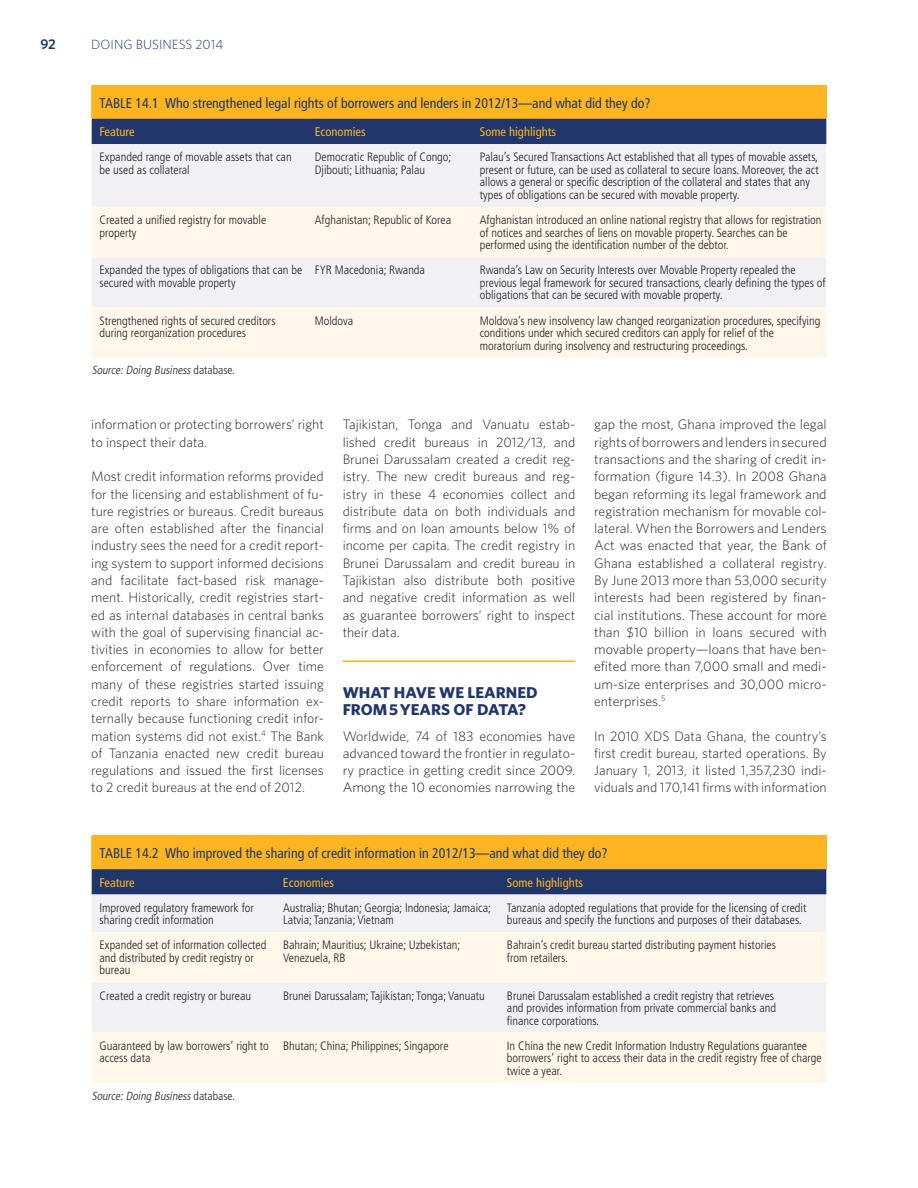
<style>
.page{position:relative;width:918px;height:1188px;background:#fff}
.page>*{position:absolute;margin:0;border:0;box-sizing:border-box;transform-origin:0 0}
.t1{font:700 15.75px/17.2px "Whitney";color:#21376c;scale:1.04 1}
.t2{font:condensed 14.1px "Frutiger";color:#21376c}
.t3{font:600 14.1px "Whitney";color:#21376c}
.t4{font:300 13.8px/17.2px "Whitney";color:#231f20;text-align:justify}
.t5{font:300 13.35px "Whitney";color:#21376c}
.t6{font:condensed 12.6px "Frutiger";color:#fcb521}
.t7{font:300 condensed 12.15px/12.6px "Frutiger";color:#231f20}
.t8{font:italic 300 condensed 11.85px "Frutiger";color:#231f20}
.s1{font-style:normal}
</style>
<div class="page">
<hr style="left:343px;top:660px;width:232px;height:2px;background:#fcb521">
<div style="left:92px;top:85px;width:734px;height:34px;background:#fcb521"></div>
<div style="left:92px;top:119px;width:734px;height:25px;background:#21376c"></div>
<div style="left:92px;top:144px;width:734px;height:63px;background:#f1f1f4"></div>
<svg style="left:92px;top:207px;width:734px;height:151px;fill:#fff7ea"></svg>
<hr style="left:91px;top:85px;width:1px;height:34px;background:#fcb521">
<hr style="left:826px;top:85px;width:1px;height:34px;background:#fcb521">
<div style="left:92px;top:836px;width:734px;height:33px;background:#fcb521"></div>
<svg style="left:92px;top:869px;width:734px;height:26px;background:#283d70"></svg>
<div style="left:92px;top:895px;width:734px;height:37px;background:#f1f1f4"></div>
<svg style="left:92px;top:932px;width:734px;height:151px;fill:#fff7ea"></svg>
<hr style="left:91px;top:836px;width:1px;height:33px;background:#fcb521">
<hr style="left:826px;top:836px;width:1px;height:33px;background:#fcb521">
<p class="t3" style="left:40px;top:39px;width:17px">92</p>
<p class="t5" style="left:91px;top:39px;width:134px">DOING BUSINESS 2014</p>
<p class="t2" style="left:100px;top:97px;width:553px">TABLE 14.1 Who strengthened legal rights of borrowers and lenders in 2012/13—and what did they do?</p>
<p class="t6" style="left:100px;top:127px;width:37px">Feature</p>
<p class="t6" style="left:315px;top:127px;width:52px">Economies</p>
<p class="t6" style="left:480px;top:127px;width:78px">Some highlights</p>
<p class="t7" style="left:100px;top:152px;width:194px">Expanded range of movable assets that can be used as collateral</p>
<p class="t7" style="left:315px;top:152px;width:138px">Democratic Republic of Congo;<br>Djibouti; Lithuania; Palau</p>
<p class="t7" style="left:480px;top:152px;width:340px">Palau’s Secured Transactions Act established that all types of movable assets, present or future, can be used as collateral to secure loans. Moreover, the act allows a general or specific description of the collateral and states that any types of obligations can be secured with movable property.</p>
<p class="t7" style="left:100px;top:215px;width:168px">Created a unified registry for movable property</p>
<p class="t7" style="left:315px;top:215px;width:138px">Afghanistan; Republic of Korea</p>
<p class="t7" style="left:480px;top:215px;width:343px">Afghanistan introduced an online national registry that allows for registration of notices and searches of liens on movable property. Searches can be performed using the identification number of the debtor.</p>
<p class="t7" style="left:100px;top:265px;width:204px">Expanded the types of obligations that can be secured with movable property</p>
<p class="t7" style="left:315px;top:265px;width:112px">FYR Macedonia; Rwanda</p>
<p class="t7" style="left:480px;top:265px;width:347px">Rwanda’s Law on Security Interests over Movable Property repealed the previous legal framework for secured transactions, clearly defining the types of obligations that can be secured with movable property.</p>
<p class="t7" style="left:99px;top:315px;width:178px">Strengthened rights of secured creditors during reorganization procedures</p>
<p class="t7" style="left:315px;top:315px;width:40px">Moldova</p>
<p class="t7" style="left:480px;top:315px;width:342px">Moldova’s new insolvency law changed reorganization procedures, specifying conditions under which secured creditors can apply for relief of the moratorium during insolvency and restructuring proceedings.</p>
<p class="t8" style="left:92px;top:366px;width:145px">Source: Doing Business <span class="s1">d a t a b a s e.</span></p>
<p class="t4" style="left:91px;top:417px;width:234px">information or protecting borrowers’ right to inspect their data.</p>
<p class="t4" style="left:91px;top:469px;width:234px">Most credit information reforms provided for the licensing and establishment of fu&shy;ture registries or bureaus. Credit bureaus are often established after the financial industry sees the need for a credit report&shy;ing system to support informed decisions and facilitate fact-based risk manage&shy;ment. Historically, credit registries start&shy;ed as internal databases in central banks with the goal of supervising financial ac&shy;tivities in economies to allow for better enforcement of regulations. Over time many of these registries started issuing credit reports to share information ex&shy;ternally because functioning credit infor&shy;mation systems did not exist.<sup>4</sup> The Bank of Tanzania enacted new credit bureau regulations and issued the first licenses to 2 credit bureaus at the end of 2012.</p>
<p class="t4" style="left:343px;top:417px;width:234px">Tajikistan, Tonga and Vanuatu estab&shy;lished credit bureaus in 2012/13, and Brunei Darussalam created a credit reg&shy;istry. The new credit bureaus and reg&shy;istry in these 4 economies collect and distribute data on both individuals and firms and on loan amounts below 1% of income per capita. The credit registry in Brunei Darussalam and credit bureau in Tajikistan also distribute both positive and negative credit information as well as guarantee borrowers’ right to inspect their data.</p>
<p class="t1" style="left:343px;top:685px;width:189px">WHAT HAVE WE LEARNED<br>FROM 5 YEARS OF DATA?</p>
<p class="t4" style="left:343px;top:728px;width:234px">Worldwide, 74 of 183 economies have advanced toward the frontier in regulato&shy;ry practice in getting credit since 2009.<br>Among the 10 economies narrowing the</p>
<p class="t4" style="left:594px;top:417px;width:234px">gap the most, Ghana improved the legal rights of borrowers and lenders in secured transactions and the sharing of credit in&shy;formation (figure 14.3). In 2008 Ghana began reforming its legal framework and registration mechanism for movable col&shy;lateral. When the Borrowers and Lenders Act was enacted that year, the Bank of Ghana established a collateral registry.<br>By June 2013 more than 53,000 security interests had been registered by finan&shy;cial institutions. These account for more than $10 billion in loans secured with movable property—loans that have ben&shy;efited more than 7,000 small and medi&shy;um-size enterprises and 30,000 micro&shy;enterprises.<sup>5</sup></p>
<p class="t4" style="left:594px;top:728px;width:234px">In 2010 XDS Data Ghana, the country’s first credit bureau, started operations. By January 1, 2013, it listed 1,357,230 indi&shy;viduals and 170,141 firms with information</p>
<p class="t2" style="left:100px;top:848px;width:510px">TABLE 14.2 Who improved the sharing of credit information in 2012/13—and what did they do?</p>
<p class="t6" style="left:100px;top:877px;width:37px">Feature</p>
<p class="t6" style="left:283px;top:877px;width:52px">Economies</p>
<p class="t6" style="left:507px;top:877px;width:78px">Some highlights</p>
<p class="t7" style="left:100px;top:902px;width:156px">Improved regulatory framework for sharing credit information</p>
<p class="t7" style="left:283px;top:902px;width:210px">Australia; Bhutan; Georgia; Indonesia; Jamaica;<br>Latvia; Tanzania; Vietnam</p>
<p class="t7" style="left:507px;top:902px;width:301px">Tanzania adopted regulations that provide for the licensing of credit bureaus and specify the functions and purposes of their databases.</p>
<p class="t7" style="left:100px;top:940px;width:168px">Expanded set of information collected and distributed by credit registry or bureau</p>
<p class="t7" style="left:283px;top:940px;width:179px">Bahrain; Mauritius; Ukraine; Uzbekistan;<br>Venezuela, RB</p>
<p class="t7" style="left:507px;top:940px;width:271px">Bahrain’s credit bureau started distributing payment histories from retailers.</p>
<p class="t7" style="left:100px;top:990px;width:153px">Created a credit registry or bureau</p>
<p class="t7" style="left:283px;top:990px;width:203px">Brunei Darussalam; Tajikistan; Tonga; Vanuatu</p>
<p class="t7" style="left:507px;top:990px;width:271px">Brunei Darussalam established a credit registry that retrieves and provides information from private commercial banks and finance corporations.</p>
<p class="t7" style="left:100px;top:1040px;width:171px">Guaranteed by law borrowers’ right to access data</p>
<p class="t7" style="left:283px;top:1040px;width:167px">Bhutan; China; Philippines; Singapore</p>
<p class="t7" style="left:507px;top:1040px;width:316px">In China the new Credit Information Industry Regulations guarantee borrowers’ right to access their data in the credit registry free of charge twice a year.</p>
<p class="t8" style="left:92px;top:1091px;width:145px">Source: Doing Business <span class="s1">d a t a b a s e.</span></p>
</div>
